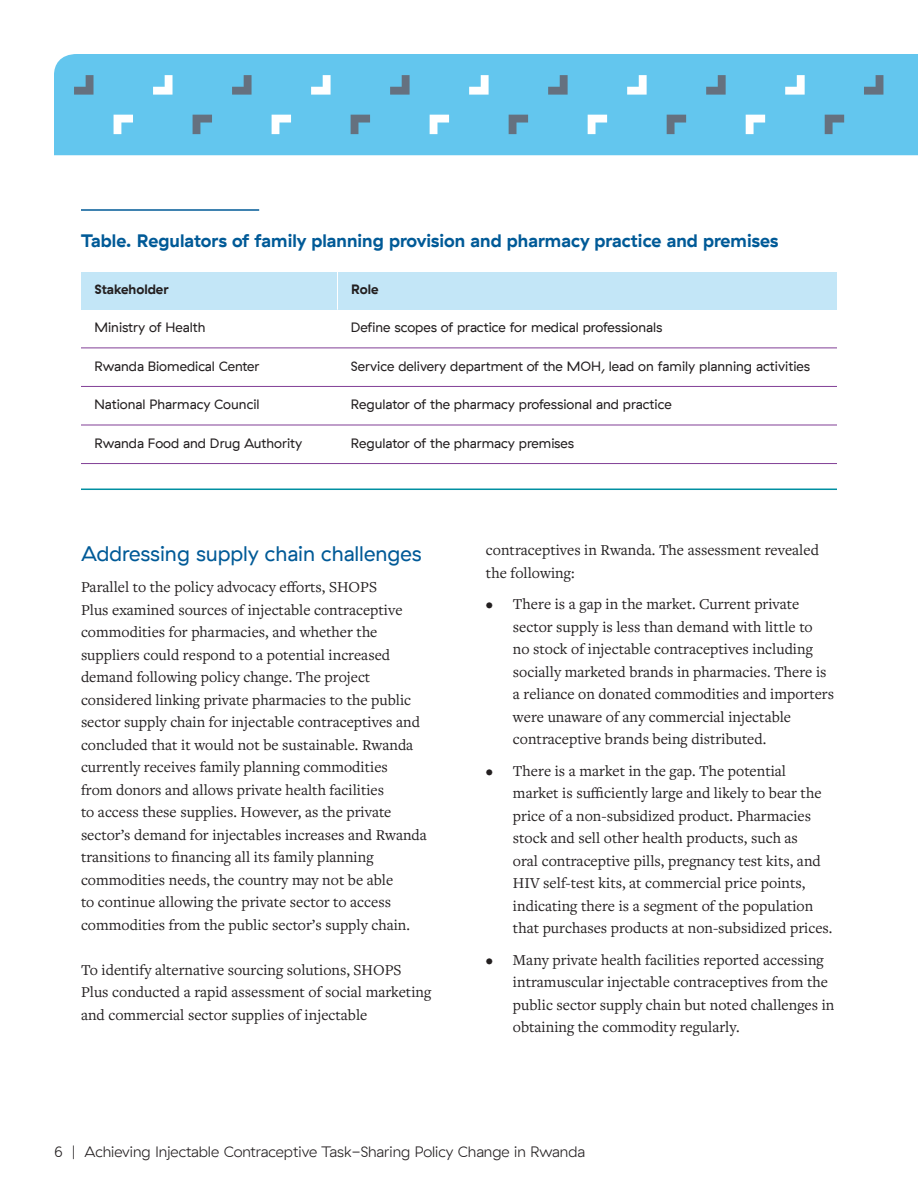
<style>
.page{position:relative;width:918px;height:1188px;background:#fff}
.page>*{position:absolute;margin:0;border:0;box-sizing:border-box;transform-origin:0 0}
.t1{font:21px "GT Haptik";color:#005a97}
.t2{font:700 18px "GT Haptik";color:#005a97}
.t3{font:15.75px/22.5px "Freight Text Pro";color:#231f20}
.t4{font:300 15px "GT Haptik";color:#231f20}
.t5{font:13.5px "GT Haptik";color:#231f20}
.t6{font:700 13.5px "GT Haptik";color:#231f20}
</style>
<div class="page">
<div style="left:81px;top:272px;width:257px;height:38px;background:#c3e6f7"></div>
<div style="left:54px;top:54px;width:864px;height:101px;background:#63c6ee"></div>
<svg style="left:74px;top:75px;width:20px;height:20px"></svg>
<svg style="left:114px;top:115px;width:19px;height:19px"></svg>
<svg style="left:153px;top:75px;width:20px;height:20px"></svg>
<svg style="left:193px;top:115px;width:19px;height:19px"></svg>
<svg style="left:232px;top:75px;width:20px;height:20px"></svg>
<svg style="left:272px;top:115px;width:19px;height:19px"></svg>
<svg style="left:311px;top:75px;width:20px;height:20px"></svg>
<svg style="left:351px;top:115px;width:19px;height:19px"></svg>
<svg style="left:390px;top:75px;width:20px;height:20px"></svg>
<svg style="left:430px;top:115px;width:19px;height:19px"></svg>
<svg style="left:469px;top:75px;width:20px;height:20px"></svg>
<svg style="left:509px;top:115px;width:19px;height:19px"></svg>
<svg style="left:548px;top:75px;width:20px;height:20px"></svg>
<svg style="left:588px;top:115px;width:19px;height:19px"></svg>
<svg style="left:627px;top:75px;width:20px;height:20px"></svg>
<svg style="left:667px;top:115px;width:19px;height:19px"></svg>
<svg style="left:706px;top:75px;width:20px;height:20px"></svg>
<svg style="left:746px;top:115px;width:19px;height:19px"></svg>
<svg style="left:785px;top:75px;width:20px;height:20px"></svg>
<svg style="left:825px;top:115px;width:19px;height:19px"></svg>
<svg style="left:864px;top:75px;width:19px;height:20px"></svg>
<div style="left:338px;top:272px;width:499px;height:38px;background:#c3e6f7"></div>
<hr style="left:337px;top:272px;width:1px;height:38px;background:#fff">
<hr style="left:81px;top:209px;width:178px;height:2px;background:#005a97">
<hr style="left:81px;top:348px;width:756px;height:1px;background:#813f96">
<hr style="left:81px;top:386px;width:756px;height:1px;background:#813f96">
<hr style="left:81px;top:425px;width:756px;height:1px;background:#813f96">
<hr style="left:81px;top:463px;width:756px;height:1px;background:#813f96">
<hr style="left:81px;top:489px;width:756px;height:1px;background:#008fa1">
<p class="t2" style="left:81px;top:229px;width:699px">Table. Regulators of family planning provision and pharmacy practice and premises</p>
<p class="t6" style="left:94px;top:281px;width:76px">Stakeholder</p>
<p class="t6" style="left:351px;top:281px;width:29px">Role</p>
<p class="t5" style="left:94px;top:320px;width:112px">Ministry of Health</p>
<p class="t5" style="left:351px;top:320px;width:313px">Define scopes of practice for medical professionals</p>
<p class="t5" style="left:94px;top:358px;width:167px">Rwanda Biomedical Center</p>
<p class="t5" style="left:351px;top:358px;width:461px">Service delivery department of the MOH, lead on family planning activities</p>
<p class="t5" style="left:94px;top:397px;width:167px">National Pharmacy Council</p>
<p class="t5" style="left:351px;top:397px;width:322px">Regulator of the pharmacy professional and practice</p>
<p class="t5" style="left:94px;top:435px;width:209px">Rwanda Food and Drug Authority</p>
<p class="t5" style="left:351px;top:435px;width:225px">Regulator of the pharmacy premises</p>
<h3 class="t1" style="left:81px;top:541px;width:342px">Addressing supply chain challenges</h3>
<p class="t3" style="left:81px;top:575px;width:347px">Parallel to the policy advocacy efforts, SHOPS<br>Plus examined sources of injectable contraceptive commodities for pharmacies, and whether the suppliers could respond to a potential increased demand following policy change. The project considered linking private pharmacies to the public sector supply chain for injectable contraceptives and concluded that it would not be sustainable. Rwanda currently receives family planning commodities<br>from donors and allows private health facilities<br>to access these supplies. However, as the private sector’s demand for injectables increases and Rwanda transitions to financing all its family planning commodities needs, the country may not be able<br>to continue allowing the private sector to access commodities from the public sector’s supply chain.</p>
<p class="t3" style="left:81px;top:958px;width:352px">To identify alternative sourcing solutions, SHOPS<br>Plus conducted a rapid assessment of social marketing and commercial sector supplies of injectable</p>
<p class="t3" style="left:486px;top:538px;width:335px">contraceptives in Rwanda. The assessment revealed the following:</p>
<p class="t3" style="left:513px;top:592px;width:323px;text-indent:-27px">• There is a gap in the market. Current private sector supply is less than demand with little to<br>no stock of injectable contraceptives including socially marketed brands in pharmacies. There is a reliance on donated commodities and importers were unaware of any commercial injectable contraceptive brands being distributed.</p>
<p class="t3" style="left:513px;top:759px;width:321px;text-indent:-27px">• There is a market in the gap. The potential market is sufficiently large and likely to bear the price of a non-subsidized product. Pharmacies stock and sell other health products, such as<br>oral contraceptive pills, pregnancy test kits, and HIV self-test kits, at commercial price points, indicating there is a segment of the population that purchases products at non-subsidized prices.</p>
<p class="t3" style="left:513px;top:948px;width:323px;text-indent:-27px">• Many private health facilities reported accessing intramuscular injectable contraceptives from the public sector supply chain but noted challenges in obtaining the commodity regularly.</p>
<p class="t4" style="left:54px;top:1143px;width:533px">6 | Achieving Injectable Contraceptive Task-Sharing Policy Change in Rwanda</p>
</div>
